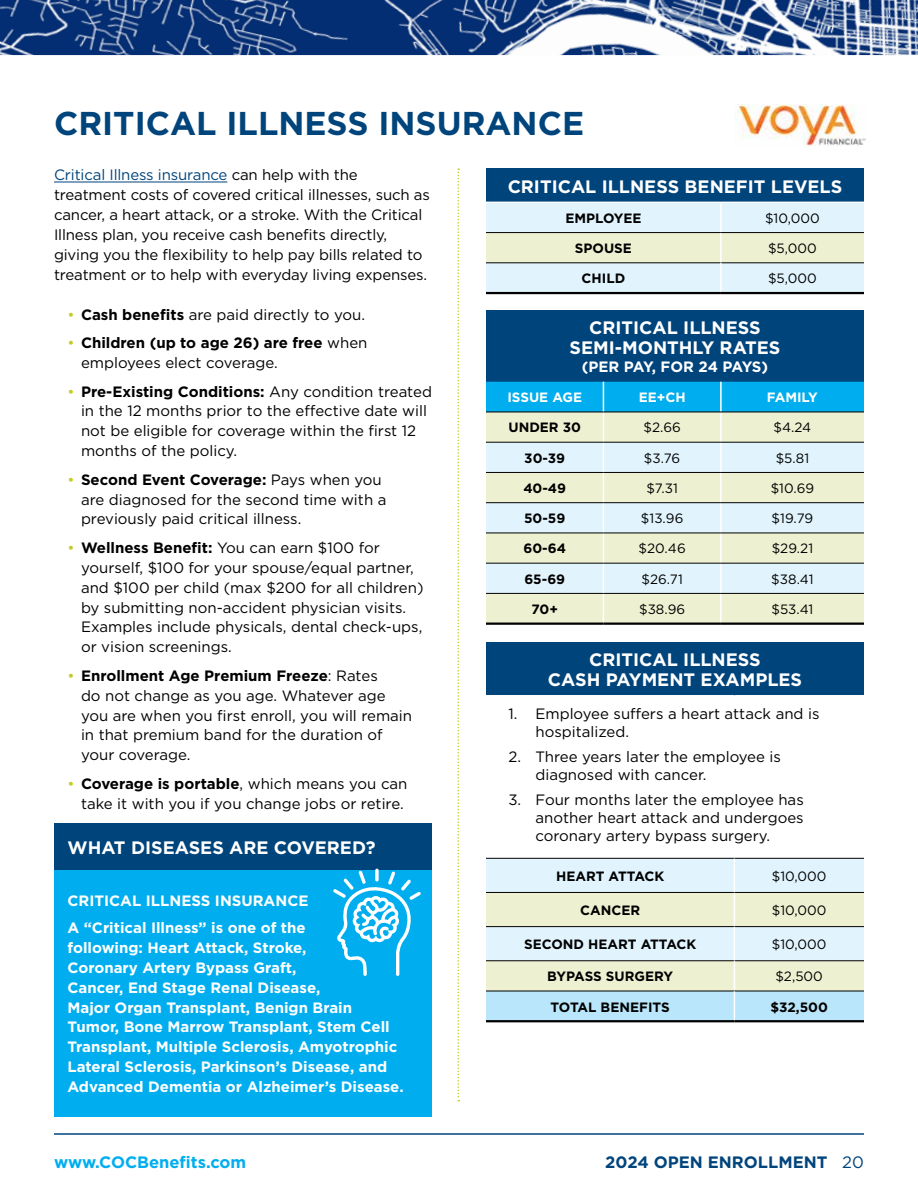
<style>
.page{position:relative;width:918px;height:1188px;background:#fff}
.page>*{position:absolute;margin:0;border:0;box-sizing:border-box;transform-origin:0 0}
.t1{font:700 33px "Gotham";color:#00447c}
.t2{font:700 18px/19.8px "Gotham";color:#fff;text-align:center}
.t3{font:700 16.5px "Gotham";color:#00447c}
.t4{font:700 16.5px "Gotham";color:#00aeef}
.t5{font:15px/20px "Gotham";color:#000}
.t6{font:700 15px/19.8px "Gotham";color:#fff}
.t7{font:700 15px "Gotham";letter-spacing:-.025em;color:#fff}
.t8{font:13.5px "Gotham";color:#000}
.t9{font:700 13.5px "Gotham";color:#000}
.t10{font:700 13.5px "Gotham";color:#fff}
.s1{color:#00447c}
.s2{color:#c2cd23}
.s3{font-weight:700}
.s4{font-weight:400}
</style>
<div class="page">
<img style="left:0;top:0;width:918px;height:55px">
<div style="left:54px;top:823px;width:378px;height:48px;background:#00447c"></div>
<hr style="left:54px;top:182px;width:173px;height:1px;background:#00447c">
<svg style="left:458px;top:168px;width:1px;height:933px"></svg>
<div style="left:54px;top:870px;width:378px;height:246px;background:#00aeef"></div>
<div style="left:486px;top:168px;width:378px;height:34px;background:#00447c"></div>
<svg style="left:486px;top:203px;width:378px;height:89px;background:#e4f1ed"></svg>
<hr style="left:720px;top:203px;width:2px;height:29px;background:#fff">
<hr style="left:486px;top:232px;width:235px;height:1px;background:#000">
<hr style="left:721px;top:232px;width:143px;height:1px;background:#000">
<hr style="left:486px;top:262px;width:235px;height:1px;background:#000">
<hr style="left:721px;top:262px;width:143px;height:1px;background:#000">
<hr style="left:720px;top:233px;width:2px;height:29px;background:#fff">
<hr style="left:720px;top:263px;width:2px;height:29px;background:#fff">
<hr style="left:486px;top:292px;width:235px;height:2px;background:#000">
<hr style="left:721px;top:292px;width:143px;height:2px;background:#000">
<svg style="left:333px;top:871px;width:88px;height:105px"></svg>
<div style="left:486px;top:310px;width:378px;height:72px;background:#00447c"></div>
<div style="left:486px;top:382px;width:378px;height:30px;background:#00aeef"></div>
<div style="left:486px;top:413px;width:378px;height:29px;background:#eef1d1"></div>
<hr style="left:603px;top:412px;width:1px;height:30px;background:#fff">
<hr style="left:720px;top:412px;width:2px;height:30px;background:#fff">
<svg style="left:486px;top:443px;width:378px;height:180px;background:#e5f0e5"></svg>
<hr style="left:720px;top:594px;width:2px;height:29px;background:#fff">
<hr style="left:486px;top:442px;width:117px;height:1px;background:#000">
<hr style="left:603px;top:442px;width:118px;height:1px;background:#000">
<hr style="left:721px;top:442px;width:143px;height:1px;background:#000">
<hr style="left:486px;top:472px;width:117px;height:1px;background:#000">
<hr style="left:603px;top:472px;width:118px;height:1px;background:#000">
<hr style="left:721px;top:472px;width:143px;height:1px;background:#000">
<hr style="left:486px;top:502px;width:117px;height:1px;background:#000">
<hr style="left:603px;top:502px;width:118px;height:1px;background:#000">
<hr style="left:721px;top:502px;width:143px;height:1px;background:#000">
<hr style="left:486px;top:533px;width:117px;height:1px;background:#000">
<hr style="left:603px;top:533px;width:118px;height:1px;background:#000">
<hr style="left:721px;top:533px;width:143px;height:1px;background:#000">
<hr style="left:486px;top:563px;width:117px;height:1px;background:#000">
<hr style="left:603px;top:563px;width:118px;height:1px;background:#000">
<hr style="left:721px;top:563px;width:143px;height:1px;background:#000">
<hr style="left:486px;top:593px;width:117px;height:1px;background:#000">
<hr style="left:603px;top:593px;width:118px;height:1px;background:#000">
<hr style="left:721px;top:593px;width:143px;height:1px;background:#000">
<hr style="left:486px;top:623px;width:117px;height:2px;background:#000">
<hr style="left:603px;top:623px;width:118px;height:2px;background:#000">
<hr style="left:721px;top:623px;width:143px;height:2px;background:#000">
<hr style="left:603px;top:382px;width:1px;height:30px;background:#fff">
<hr style="left:720px;top:382px;width:2px;height:30px;background:#fff">
<hr style="left:486px;top:412px;width:117px;height:1px;background:#000">
<hr style="left:603px;top:412px;width:118px;height:1px;background:#000">
<hr style="left:721px;top:412px;width:143px;height:1px;background:#000">
<hr style="left:54px;top:1133px;width:810px;height:2px;background:#00447c">
<div style="left:486px;top:642px;width:378px;height:54px;background:#00447c"></div>
<hr style="left:486px;top:695px;width:248px;height:2px;background:#fff">
<hr style="left:734px;top:695px;width:130px;height:2px;background:#fff">
<svg style="left:486px;top:858px;width:378px;height:162px;background:#d8e9e4"></svg>
<hr style="left:486px;top:1020px;width:248px;height:2px;background:#000">
<hr style="left:734px;top:1020px;width:130px;height:2px;background:#000">
<img style="left:734px;top:105px;width:131px;height:41px">
<h1 class="t1" style="left:54px;top:102px;width:532px">CRITICAL ILLNESS INSURANCE</h1>
<p class="t5" style="left:54px;top:165px;width:378px"><span class="s1">Critical Illness insurance</span> can help with the treatment costs of covered critical illnesses, such as cancer, a heart attack, or a stroke. With the Critical Illness plan, you receive cash benefits directly, giving you the flexibility to help pay bills related to treatment or to help with everyday living expenses.</p>
<p class="t5" style="left:68px;top:304px;width:299px"><span class="s2">•</span> <span class="s3">Cash benefits</span> are paid directly to you.</p>
<p class="t5" style="left:81px;top:333px;width:288px;text-indent:-14px"><span class="s2">•</span> <span class="s3">Children (up to age 26) are free</span> when employees elect coverage.</p>
<p class="t5" style="left:81px;top:381px;width:352px;text-indent:-14px"><span class="s2">•</span> <span class="s3">Pre-Existing Conditions:</span> Any condition treated in the 12 months prior to the effective date will not be eligible for coverage within the first 12 months of the policy.</p>
<p class="t5" style="left:81px;top:469px;width:307px;text-indent:-14px"><span class="s2">•</span> <span class="s3">Second Event Coverage:</span> Pays when you are diagnosed for the second time with a previously paid critical illness.</p>
<p class="t5" style="left:81px;top:537px;width:344px;text-indent:-14px"><span class="s2">•</span> <span class="s3">Wellness Benefit:</span> You can earn $100 for yourself, $100 for your spouse/equal partner, and $100 per child (max $200 for all children) by submitting non-accident physician visits.<br>Examples include physicals, dental check-ups, or vision screenings.</p>
<p class="t5" style="left:81px;top:665px;width:333px;text-indent:-14px"><span class="s2">•</span> <span class="s3">Enrollment Age Premium Freeze</span>: Rates<br>do not change as you age. Whatever age you are when you first enroll, you will remain in that premium band for the duration of your coverage.</p>
<p class="t5" style="left:68px;top:773px;width:342px;text-align:right"><span class="s2">•</span> <span class="s3">Coverage is portable</span>, which means you can take it with you if you change jobs or retire.</p>
<p class="t2" style="left:68px;top:838px;width:310px">WHAT DISEASES ARE COVERED?</p>
<p class="t6" style="left:68px;top:888px;width:242px;line-height:26.7px">CRITICAL ILLNESS INSURANCE<br>A “Critical Illness” is one of the</p>
<p class="t6" style="left:68px;top:938px;width:338px">following: Heart Attack, Stroke,<br>Coronary Artery Bypass Graft,<br>Cancer, End Stage Renal Disease,<br>Major Organ Transplant, Benign Brain Tumor, Bone Marrow Transplant, Stem Cell Transplant, Multiple Sclerosis, Amyotrophic Lateral Sclerosis, Parkinson’s Disease, and Advanced Dementia or Alzheimer’s Disease.</p>
<p class="t4" style="left:54px;top:1151px;width:194px">www.COCBenefits.com</p>
<p class="t2" style="left:508px;top:176px;width:336px">CRITICAL ILLNESS BENEFIT LEVELS</p>
<p class="t9" style="left:565px;top:209px;width:78px">EMPLOYEE</p>
<p class="t8" style="left:765px;top:209px;width:56px">$10,000</p>
<p class="t9" style="left:575px;top:239px;width:59px">SPOUSE</p>
<p class="t8" style="left:768px;top:240px;width:50px">$5,000</p>
<p class="t9" style="left:582px;top:270px;width:45px">CHILD</p>
<p class="t8" style="left:768px;top:270px;width:50px">$5,000</p>
<p class="t2" style="left:569px;top:318px;width:213px">CRITICAL ILLNESS<br>SEMI-MONTHLY RATES</p>
<p class="t7" style="left:582px;top:357px;width:188px">(PER PAY, FOR 24 PAYS)</p>
<p class="t10" style="left:507px;top:389px;width:76px">ISSUE AGE</p>
<p class="t10" style="left:639px;top:389px;width:48px">EE+CH</p>
<p class="t10" style="left:767px;top:389px;width:52px">FAMILY</p>
<p class="t9" style="left:508px;top:419px;width:74px">UNDER 30</p>
<p class="t8" style="left:643px;top:419px;width:39px">$2.66</p>
<p class="t8" style="left:774px;top:419px;width:39px">$4.24</p>
<p class="t9" style="left:524px;top:449px;width:42px">30-39</p>
<p class="t8" style="left:644px;top:449px;width:38px">$3.76</p>
<p class="t8" style="left:776px;top:449px;width:35px">$5.81</p>
<p class="t9" style="left:523px;top:479px;width:44px">40-49</p>
<p class="t8" style="left:646px;top:480px;width:33px">$7.31</p>
<p class="t8" style="left:771px;top:480px;width:45px">$10.69</p>
<p class="t9" style="left:524px;top:509px;width:43px">50-59</p>
<p class="t8" style="left:641px;top:510px;width:44px">$13.96</p>
<p class="t8" style="left:772px;top:510px;width:43px">$19.79</p>
<p class="t9" style="left:523px;top:540px;width:44px">60-64</p>
<p class="t8" style="left:639px;top:540px;width:49px">$20.46</p>
<p class="t8" style="left:772px;top:540px;width:43px">$29.21</p>
<p class="t9" style="left:524px;top:570px;width:42px">65-69</p>
<p class="t8" style="left:641px;top:570px;width:43px">$26.71</p>
<p class="t8" style="left:771px;top:570px;width:44px">$38.41</p>
<p class="t9" style="left:531px;top:600px;width:28px">70+</p>
<p class="t8" style="left:639px;top:601px;width:48px">$38.96</p>
<p class="t8" style="left:771px;top:601px;width:43px">$53.41</p>
<p class="t2" style="left:548px;top:650px;width:256px">CRITICAL ILLNESS<br>CASH PAYMENT EXAMPLES</p>
<p class="t5" style="left:535px;top:704px;width:286px;line-height:18px;text-indent:-27px">1. Employee suffers a heart attack and is hospitalized.</p>
<p class="t5" style="left:535px;top:747px;width:247px;line-height:18px;text-indent:-27px">2. Three years later the employee is diagnosed with cancer.</p>
<p class="t5" style="left:535px;top:790px;width:270px;line-height:18px;text-align:justify;text-indent:-27px">3. Four months later the employee has another heart attack and undergoes coronary artery bypass surgery.</p>
<p class="t9" style="left:556px;top:867px;width:110px">HEART ATTACK</p>
<p class="t8" style="left:772px;top:867px;width:56px">$10,000</p>
<p class="t9" style="left:580px;top:901px;width:62px">CANCER</p>
<p class="t8" style="left:772px;top:902px;width:56px">$10,000</p>
<p class="t9" style="left:524px;top:935px;width:174px">SECOND HEART ATTACK</p>
<p class="t8" style="left:772px;top:936px;width:56px">$10,000</p>
<p class="t9" style="left:547px;top:968px;width:128px">BYPASS SURGERY</p>
<p class="t8" style="left:775px;top:968px;width:49px">$2,500</p>
<p class="t9" style="left:551px;top:998px;width:121px">TOTAL BENEFITS</p>
<p class="t9" style="left:770px;top:998px;width:59px">$32,500</p>
<p class="t3" style="left:605px;top:1152px;width:260px">2024 OPEN ENROLLMENT <span class="s4">20</span></p>
</div>
